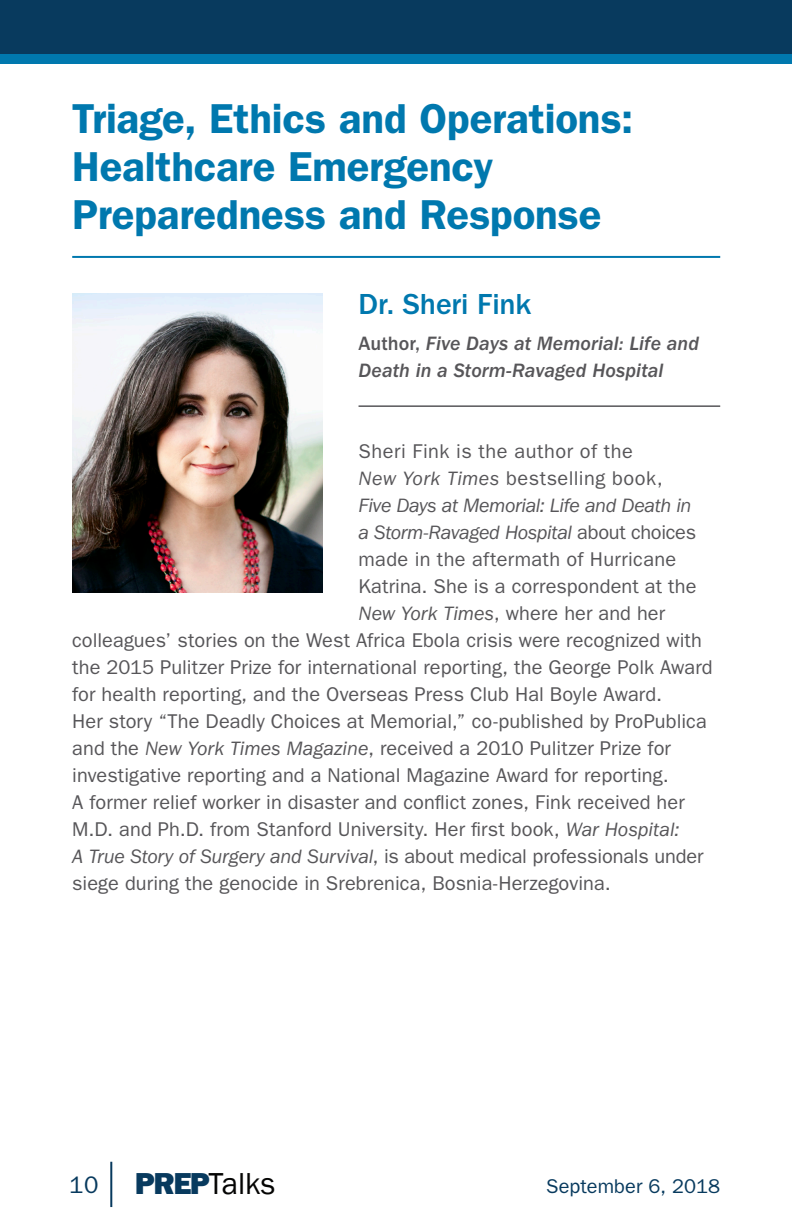
<style>
.page{position:relative;width:792px;height:1224px;background:#fff}
.page>*{position:absolute;margin:0;border:0;box-sizing:border-box;transform-origin:0 0}
.t1{font:600 42px/48px "ITC Franklin Gothic Std";letter-spacing:-.005em;color:#0078ae}
.t2{font:31.2px "Franklin Gothic";color:#050504}
.t3{font:500 30px "ITC Franklin Gothic Std";letter-spacing:-.005em;color:#0078ae}
.t4{font:24px "ITC Franklin Gothic Std";color:#083a5e}
.t5{font:20px "ITC Franklin Gothic Std";letter-spacing:.005em;color:#575659}
.t6{font:italic 20px "ITC Franklin Gothic Std";letter-spacing:-.02em;color:#575659}
.t7{font:20px/27px "ITC Franklin Gothic Std Med It";letter-spacing:.005em;color:#575659}
.t8{font:20px "ITC Franklin Gothic Std";letter-spacing:.025em;color:#575659}
.t9{font:20px "ITC Franklin Gothic Std";color:#083a5e}
.s1{font-family:"ITC Franklin Gothic Std";font-weight:500}
.s2{font-style:italic}
.s3{font-style:normal}
.s4{font-weight:800;color:#083a5e}
</style>
<div class="page">
<hr style="left:110px;top:1162px;width:2px;height:45px;background:#083a5e">
<div style="left:0;top:0;width:792px;height:62px;background:#083a5e"></div>
<div style="left:0;top:54px;width:792px;height:9px;background:#0078ae"></div>
<hr style="left:72px;top:256px;width:648px;height:2px;background:#0078ae">
<hr style="left:359px;top:405px;width:361px;height:2px;background:#575659">
<img style="left:72px;top:294px;width:251px;height:299px">
<h1 class="t1" style="left:72px;top:94px;width:563px">Triage, Ethics and Operations:<br>Healthcare Emergency<br>Preparedness and Response</h1>
<h2 class="t3" style="left:359px;top:287px;width:174px">Dr. Sheri Fink</h2>
<h3 class="t7" style="left:359px;top:330px;width:342px"><span class="s1">Author,</span> Five Days at Memorial: Life and<br>Death in a Storm-Ravaged Hospital</h3>
<p class="t8" style="left:359px;top:440px;width:276px">Sheri Fink is the author of the</p>
<p class="t8" style="left:359px;top:467px;width:306px"><span class="s2">New York Times</span> bestselling book,</p>
<p class="t6" style="left:359px;top:494px;width:334px">Five Days at Memorial: Life and Death in</p>
<p class="t6" style="left:359px;top:521px;width:339px">a Storm-Ravaged Hospital <span class="s3">about choices</span></p>
<p class="t5" style="left:359px;top:548px;width:319px">made in the aftermath of Hurricane</p>
<p class="t5" style="left:359px;top:575px;width:339px">Katrina. She is a correspondent at the</p>
<p class="t5" style="left:359px;top:602px;width:308px"><span class="s2">New York Times</span>, where her and her</p>
<p class="t5" style="left:72px;top:629px;width:631px">colleagues’ stories on the West Africa Ebola crisis were recognized with</p>
<p class="t5" style="left:72px;top:656px;width:642px">the 2015 Pulitzer Prize for international reporting, the George Polk Award</p>
<p class="t5" style="left:72px;top:683px;width:591px">for health reporting, and the Overseas Press Club Hal Boyle Award.</p>
<p class="t5" style="left:72px;top:710px;width:636px">Her story “The Deadly Choices at Memorial,” co-published by ProPublica</p>
<p class="t5" style="left:72px;top:737px;width:600px">and the <span class="s2">New York Times Magazine</span>, received a 2010 Pulitzer Prize for</p>
<p class="t5" style="left:72px;top:764px;width:598px">investigative reporting and a National Magazine Award for reporting.</p>
<p class="t5" style="left:72px;top:791px;width:614px">A former relief worker in disaster and conflict zones, Fink received her</p>
<p class="t5" style="left:72px;top:818px;width:609px">M.D. and Ph.D. from Stanford University. Her first book, <span class="s2">War Hospital:</span></p>
<p class="t5" style="left:72px;top:845px;width:633px"><span class="s2">A True Story of Surgery and Survival</span>, is about medical professionals under</p>
<p class="t5" style="left:72px;top:872px;width:540px">siege during the genocide in Srebrenica, Bosnia-Herzegovina.</p>
<h2 class="t2" style="left:135px;top:1164px;width:142px"><span class="s4">PREP</span>Talks</h2>
<p class="t4" style="left:69px;top:1171px;width:31px">10</p>
<p class="t9" style="left:546px;top:1175px;width:175px">September 6, 2018</p>
</div>
